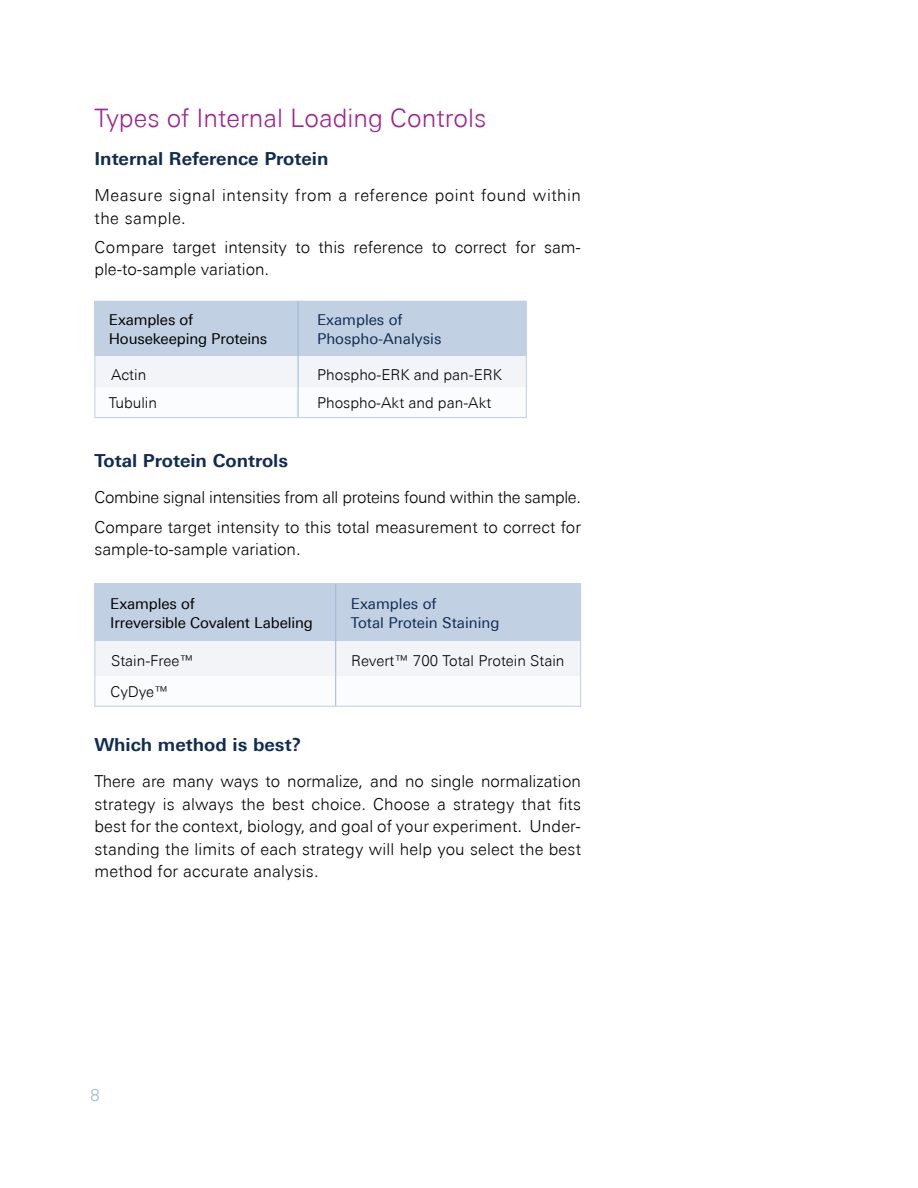
<style>
.page{position:relative;width:918px;height:1188px;background:#fff}
.page>*{position:absolute;margin:0;border:0;box-sizing:border-box;transform-origin:0 0}
.t1{font:300 25.5px "Univers Next Pro";color:#9c268f}
.t2{font:700 18px "Univers Next Pro";color:#102c52}
.t3{font:300 16.5px/22.5px "Univers Next Pro";color:#000;text-align:justify}
.t4{font:300 16.5px/29.2px "Univers Next Pro";letter-spacing:-.02em;color:#000}
.t5{font:300 16.5px/22.5px "Univers Next Pro";letter-spacing:.03em;color:#000}
.t6{font:300 16.5px "Univers Next Pro";color:#9db7d3}
.t7{font:300 15px/28.8px "Univers Next Pro";color:#000}
.t8{font:15px/19.5px "Univers Next Pro";letter-spacing:-.01em;color:#000}
.t9{font:15px/19.5px "Univers Next Pro";color:#102c52}
</style>
<div class="page">
<div style="left:95px;top:301px;width:432px;height:116px;background:#f2f4f8"></div>
<div style="left:95px;top:388px;width:431px;height:30px;background:#fbfcfd"></div>
<div style="left:94px;top:301px;width:432px;height:55px;background:#c1d0e2"></div>
<div style="left:94px;top:301px;width:433px;height:117px;border:1px solid #c1d0e2"></div>
<hr style="left:298px;top:301px;width:1px;height:116px;background:#9db7d3">
<div style="left:95px;top:617px;width:486px;height:90px;background:#f2f4f8"></div>
<div style="left:95px;top:676px;width:486px;height:30px;background:#fbfcfd"></div>
<div style="left:94px;top:584px;width:487px;height:57px;background:#c1d0e2"></div>
<hr style="left:335px;top:583px;width:1px;height:123px;background:#9db7d3">
<div style="left:94px;top:583px;width:487px;height:124px;border:1px solid #c1d0e2"></div>
<h1 class="t1" style="left:94px;top:103px;width:393px">Types of Internal Loading Controls</h1>
<p class="t2" style="left:94px;top:148px;width:235px">Internal Reference Protein</p>
<p class="t5" style="left:94px;top:184px;width:488px">Measure signal intensity from a reference point found within the sample.</p>
<p class="t3" style="left:94px;top:236px;width:488px">Compare target intensity to this reference to correct for sam&shy;ple-to-sample variation.</p>
<p class="t8" style="left:109px;top:310px;width:160px">Examples of<br>Housekeeping Proteins</p>
<p class="t9" style="left:317px;top:310px;width:126px">Examples of<br>Phospho-Analysis</p>
<p class="t7" style="left:109px;top:360px;width:50px">Actin<br>Tubulin</p>
<p class="t7" style="left:317px;top:360px;width:186px">Phospho-ERK and pan-ERK</p>
<p class="t7" style="left:317px;top:389px;width:176px">Phospho-Akt and pan-Akt</p>
<p class="t2" style="left:94px;top:450px;width:195px">Total Protein Controls</p>
<p class="t4" style="left:94px;top:483px;width:488px">Combine signal intensities from all proteins found within the sample.<br>Compare target intensity to this total measurement to correct for</p>
<p class="t3" style="left:94px;top:538px;width:208px">sample-to-sample variation.</p>
<p class="t8" style="left:110px;top:594px;width:204px">Examples of<br>Irreversible Covalent Labeling</p>
<p class="t7" style="left:111px;top:647px;width:84px">Stain-Free™</p>
<p class="t7" style="left:110px;top:677px;width:60px">CyDye™</p>
<p class="t9" style="left:351px;top:594px;width:150px">Examples of<br>Total Protein Staining</p>
<p class="t7" style="left:351px;top:647px;width:215px">Revert™ 700 Total Protein Stain</p>
<p class="t2" style="left:94px;top:734px;width:208px">Which method is best?</p>
<p class="t3" style="left:94px;top:770px;width:488px">There are many ways to normalize, and no single normalization strategy is always the best choice. Choose a strategy that fits best for the context, biology, and goal of your experiment. Under&shy;standing the limits of each strategy will help you select the best method for accurate analysis.</p>
<p class="t6" style="left:91px;top:1086px;width:11px">8</p>
</div>
